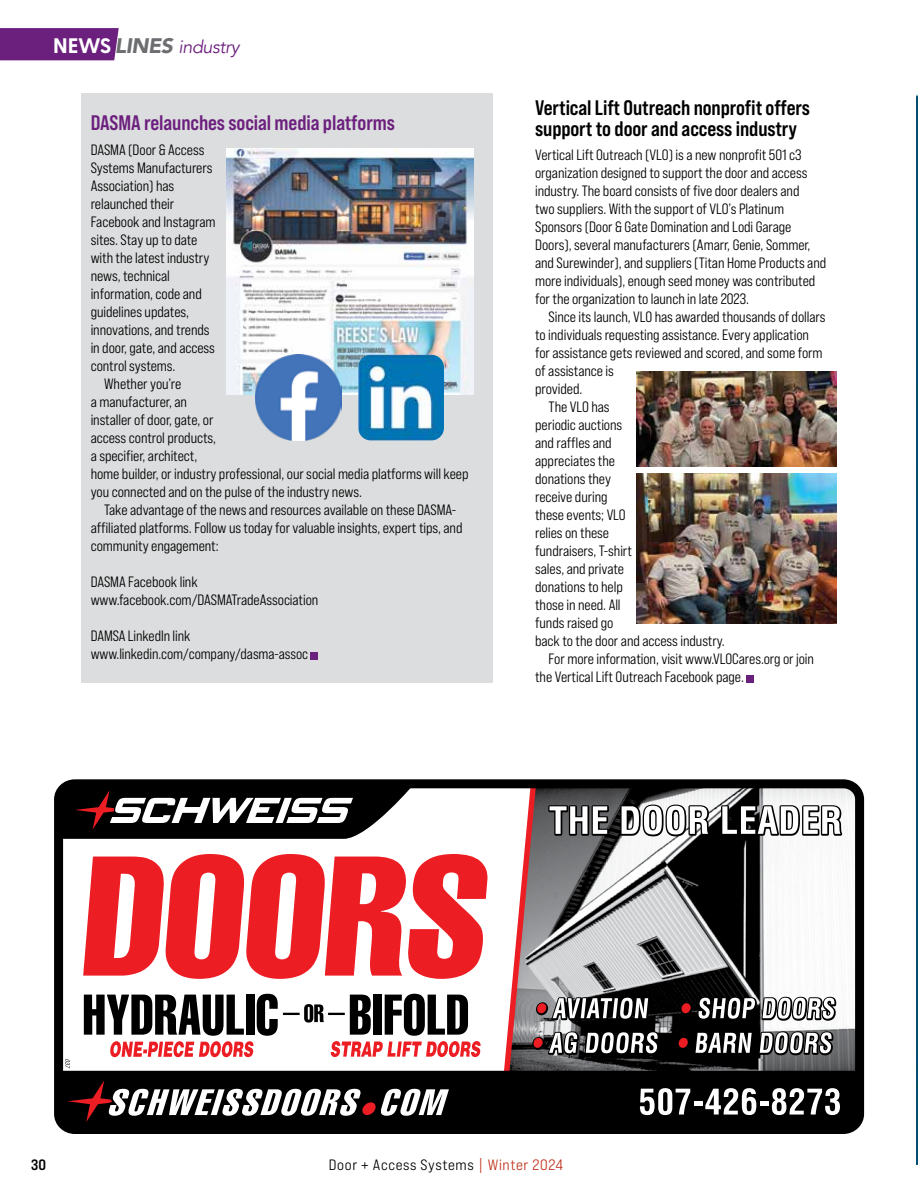
<style>
.page{position:relative;width:918px;height:1188px;background:#fff}
.page>*{position:absolute;margin:0;border:0;box-sizing:border-box;transform-origin:0 0}
.t1{font:21px/21px "Bebas Neue Pro Sm E Bd";letter-spacing:-.005em;color:#000}
.t2{font:21px "Bebas Neue Pro Sm E Bd";letter-spacing:-.005em;color:#6c207e}
.t3{font:italic 18px "Avenir";letter-spacing:-.02em;color:#6c207e}
.t4{font:15px/18px "Bebas Neue Pro Sm E Md";letter-spacing:-.005em;color:#000}
.t5{font:15px "Bebas Neue Pro Exp Md";letter-spacing:.04em;color:#000}
.t6{font:15px "Bebas Neue Pro Exp Bd";color:#000}
.s1{font-family:"Greycliff CF";font-weight:700;font-style:normal;font-size:21px;color:#fff}
.s2{font-weight:900;font-size:21px;color:#6d6e71}
.s3{color:#c0311a}
</style>
<div class="page">
<div style="left:0;top:28px;width:119px;height:32px;background:#6c207e"></div>
<div style="left:746px;top:675px;width:7px;height:7px;background:#6c207e"></div>
<svg style="left:54px;top:779px;width:810px;height:355px"></svg>
<div style="left:56px;top:1071px;width:806px;height:60px;background:#000"></div>
<svg style="left:547px;top:804px;width:63px;height:33px"></svg>
<svg style="left:619px;top:803px;width:92px;height:35px"></svg>
<svg style="left:720px;top:804px;width:124px;height:34px"></svg>
<svg style="left:56px;top:781px;width:361px;height:58px"></svg>
<svg style="left:68px;top:1080px;width:381px;height:42px"></svg>
<svg style="left:84px;top:994px;width:397px;height:63px"></svg>
<svg style="left:83px;top:854px;width:405px;height:125px"></svg>
<div style="left:536px;top:1002px;width:12px;height:13px;border:3px solid #000;border-radius:50%"></div>
<div style="left:532px;top:1037px;width:13px;height:13px;border:3px solid #000;border-radius:50%"></div>
<svg style="left:537px;top:1003px;width:10px;height:10px"></svg>
<div style="left:533px;top:1038px;width:10px;height:10px;background:#ed1d24;border-radius:50%"></div>
<svg style="left:546px;top:897px;width:294px;height:218px"></svg>
<svg style="left:65px;top:1059px;width:5px;height:9px"></svg>
<img style="left:636px;top:473px;width:201px;height:151px">
<img style="left:636px;top:372px;width:201px;height:95px">
<div style="left:81px;top:94px;width:411px;height:589px;background:#dcddde"></div>
<div style="left:311px;top:652px;width:7px;height:7px;background:#6c207e"></div>
<img style="left:226px;top:148px;width:247px;height:246px">
<img style="left:256px;top:355px;width:85px;height:85px">
<img style="left:358px;top:355px;width:86px;height:85px">
<hr style="left:916px;top:94px;width:2px;height:1070px;background:#014c71">
<p class="t3" style="left:53px;top:36px;width:188px"><span class="s1">NEWS</span> <span class="s2">LINES</span> industry</p>
<h1 class="t2" style="left:91px;top:111px;width:306px">DASMA relaunches social media platforms</h1>
<p class="t4" style="left:91px;top:141px;width:115px">DASMA (Door &amp; Access</p>
<p class="t4" style="left:91px;top:159px;width:123px">Systems Manufacturers</p>
<p class="t4" style="left:91px;top:177px;width:85px">Association) has</p>
<p class="t4" style="left:91px;top:195px;width:85px">relaunched their</p>
<p class="t4" style="left:91px;top:213px;width:126px">Facebook and Instagram</p>
<p class="t4" style="left:91px;top:231px;width:108px">sites. Stay up to date</p>
<p class="t4" style="left:91px;top:249px;width:120px">with the latest industry</p>
<p class="t4" style="left:91px;top:267px;width:81px">news, technical</p>
<p class="t4" style="left:91px;top:285px;width:113px">information, code and</p>
<p class="t4" style="left:91px;top:303px;width:100px">guidelines updates,</p>
<p class="t4" style="left:91px;top:321px;width:120px">innovations, and trends</p>
<p class="t4" style="left:91px;top:339px;width:126px">in door, gate, and access</p>
<p class="t4" style="left:91px;top:357px;width:86px">control systems.</p>
<p class="t4" style="left:104px;top:375px;width:79px">Whether you’re</p>
<p class="t4" style="left:91px;top:393px;width:98px">a manufacturer, an</p>
<p class="t4" style="left:91px;top:411px;width:124px">installer of door, gate, or</p>
<p class="t4" style="left:91px;top:429px;width:127px">access control products,</p>
<p class="t4" style="left:91px;top:447px;width:108px">a specifier, architect,</p>
<p class="t4" style="left:91px;top:465px;width:379px">home builder, or industry professional, our social media platforms will keep</p>
<p class="t4" style="left:91px;top:483px;width:273px">you connected and on the pulse of the industry news.</p>
<p class="t4" style="left:104px;top:501px;width:354px">Take advantage of the news and resources available on these DASMA-</p>
<p class="t4" style="left:91px;top:519px;width:373px">affiliated platforms. Follow us today for valuable insights, expert tips, and</p>
<p class="t4" style="left:91px;top:537px;width:129px">community engagement:</p>
<p class="t4" style="left:91px;top:573px;width:229px">DASMA Facebook link www.facebook.com/DASMATradeAssociation</p>
<p class="t4" style="left:91px;top:627px;width:219px">DAMSA LinkedIn link www.linkedin.com/company/dasma-assoc</p>
<h1 class="t1" style="left:535px;top:96px;width:277px">Vertical Lift Outreach nonprofit offers support to door and access industry</h1>
<p class="t4" style="left:535px;top:146px;width:293px">Vertical Lift Outreach (VLO) is a new nonprofit 501 c3 organization designed to support the door and access industry. The board consists of five door dealers and<br>two suppliers. With the support of VLO’s Platinum Sponsors (Door &amp; Gate Domination and Lodi Garage Doors), several manufacturers (Amarr, Genie, Sommer, and Surewinder), and suppliers (Titan Home Products and more individuals), enough seed money was contributed for the organization to launch in late 2023.</p>
<p class="t4" style="left:549px;top:308px;width:278px">Since its launch, VLO has awarded thousands of dollars</p>
<p class="t4" style="left:535px;top:326px;width:275px">to individuals requesting assistance. Every application</p>
<p class="t4" style="left:535px;top:344px;width:289px">for assistance gets reviewed and scored, and some form</p>
<p class="t4" style="left:535px;top:362px;width:80px">of assistance is</p>
<p class="t4" style="left:535px;top:380px;width:49px">provided.</p>
<p class="t4" style="left:549px;top:398px;width:63px">The VLO has</p>
<p class="t4" style="left:535px;top:416px;width:89px">periodic auctions</p>
<p class="t4" style="left:535px;top:434px;width:78px">and raffles and</p>
<p class="t4" style="left:535px;top:452px;width:81px">appreciates the</p>
<p class="t4" style="left:535px;top:470px;width:77px">donations they</p>
<p class="t4" style="left:535px;top:488px;width:74px">receive during</p>
<p class="t4" style="left:535px;top:506px;width:92px">these events; VLO</p>
<p class="t4" style="left:535px;top:524px;width:76px">relies on these</p>
<p class="t4" style="left:535px;top:542px;width:98px">fundraisers, T-shirt</p>
<p class="t4" style="left:535px;top:560px;width:90px">sales, and private</p>
<p class="t4" style="left:535px;top:578px;width:89px">donations to help</p>
<p class="t4" style="left:535px;top:596px;width:87px">those in need. All</p>
<p class="t4" style="left:535px;top:614px;width:80px">funds raised go</p>
<p class="t4" style="left:535px;top:632px;width:191px">back to the door and access industry.</p>
<p class="t4" style="left:549px;top:650px;width:267px">For more information, visit www.VLOCares.org or join</p>
<p class="t4" style="left:535px;top:668px;width:210px">the Vertical Lift Outreach Facebook page.</p>
<p class="t6" style="left:31px;top:1155px;width:16px">30</p>
<p class="t5" style="left:329px;top:1155px;width:236px">Door + Access Systems <span class="s3">| Winter 2024</span></p>
</div>
